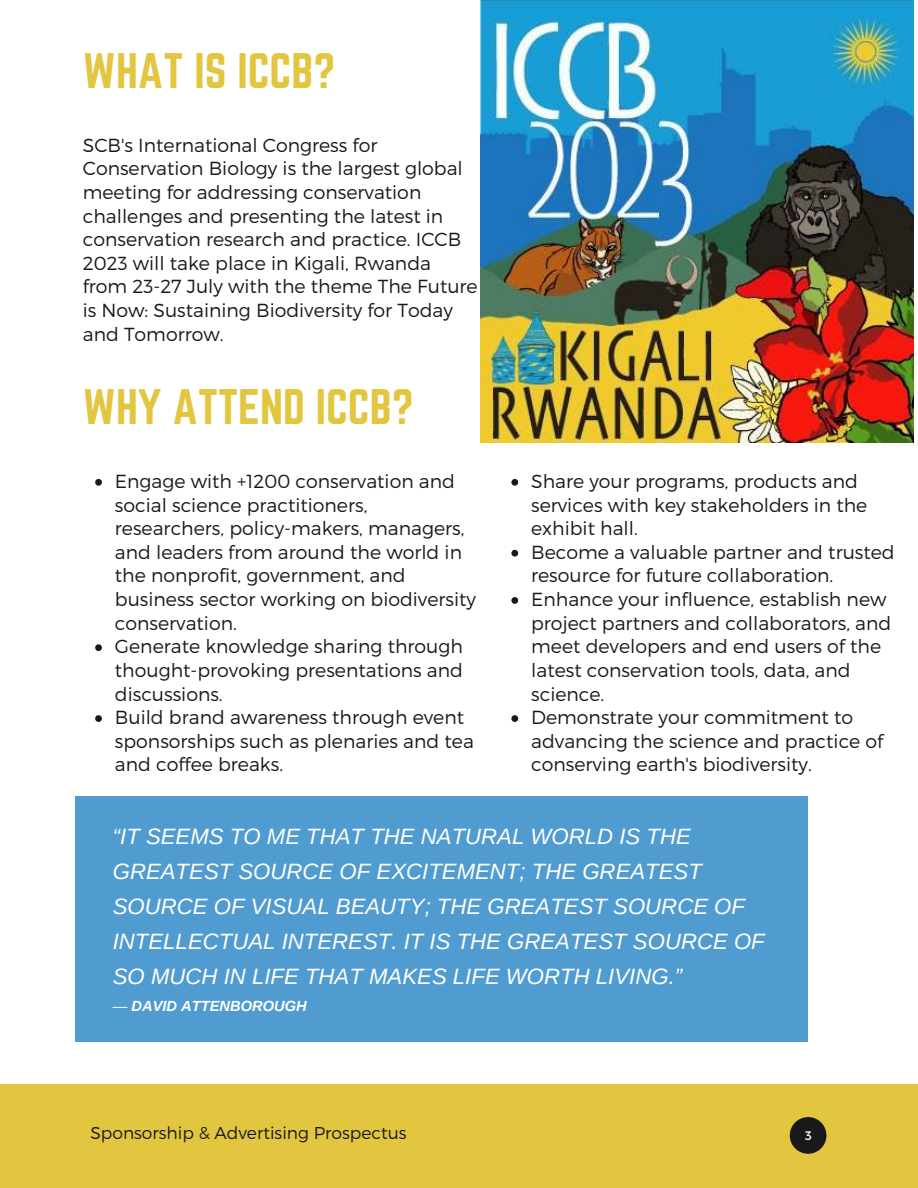
<style>
.page{position:relative;width:918px;height:1188px;background:#fff}
.page>*{position:absolute;margin:0;border:0;box-sizing:border-box;transform-origin:0 0}
.t1{font:43.65px "Norwester";color:#e2c63f}
.t2{font:italic 22.2px/34.8px "Arimo";color:#fff}
.t3{font:300 18.9px/23.7px "Montserrat";color:#191919}
.t4{font:300 17.1px "Montserrat";color:#191919}
.t5{font:italic 700 14.7px "Arimo";color:#fff}
.t6{font:12.45px "Montserrat";color:#fff}
.s1{font-weight:400}
</style>
<div class="page">
<div style="left:76px;top:797px;width:732px;height:245px;background:#509bcf"></div>
<div style="left:0;top:1085px;width:918px;height:103px;background:#e2c63f"></div>
<svg style="left:790px;top:1117px;width:36px;height:37px"></svg>
<img style="left:481px;top:0;width:433px;height:442px">
<svg style="left:95px;top:479px;width:7px;height:7px"></svg>
<svg style="left:95px;top:644px;width:7px;height:7px"></svg>
<svg style="left:95px;top:715px;width:7px;height:7px"></svg>
<svg style="left:511px;top:479px;width:7px;height:7px"></svg>
<svg style="left:511px;top:550px;width:7px;height:7px"></svg>
<svg style="left:511px;top:597px;width:7px;height:7px"></svg>
<svg style="left:511px;top:715px;width:7px;height:7px"></svg>
<h1 class="t1" style="left:83px;top:44px;width:254px">WHAT IS ICCB?</h1>
<p class="t3" style="left:83px;top:132px;width:396px">SCB's International Congress for Conservation Biology is the largest global meeting for addressing conservation challenges and presenting the latest in conservation research and practice. ICCB 2023 will take place in Kigali, Rwanda from 23-27 July with the theme The Future is Now: Sustaining Biodiversity for Today and Tomorrow.</p>
<h1 class="t1" style="left:83px;top:380px;width:332px">WHY ATTEND ICCB?</h1>
<p class="t3" style="left:115px;top:468px;width:363px">Engage with +1200 conservation and social science practitioners, researchers, policy-makers, managers, and leaders from around the world in the nonprofit, government, and business sector working on biodiversity conservation.<br>Generate knowledge sharing through thought-provoking presentations and discussions.<br>Build brand awareness through event sponsorships such as plenaries and tea and coffee breaks.</p>
<p class="t3" style="left:531px;top:468px;width:365px">Share your programs, products and services with key stakeholders in the exhibit hall.<br>Become a valuable partner and trusted resource for future collaboration.<br>Enhance your influence, establish new project partners and collaborators, and meet developers and end users of the latest conservation tools, data, and science.<br>Demonstrate your commitment to advancing the science and practice of conserving earth's biodiversity.</p>
<p class="t2" style="left:113px;top:819px;width:654px">“IT SEEMS TO ME THAT THE NATURAL WORLD IS THE GREATEST SOURCE OF EXCITEMENT; THE GREATEST SOURCE OF VISUAL BEAUTY; THE GREATEST SOURCE OF INTELLECTUAL INTEREST. IT IS THE GREATEST SOURCE OF SO MUCH IN LIFE THAT MAKES LIFE WORTH LIVING.”</p>
<p class="t5" style="left:113px;top:998px;width:196px"><span class="s1">―</span> DAVID ATTENBOROUGH</p>
<p class="t4" style="left:90px;top:1122px;width:318px">Sponsorship &amp; Advertising Prospectus</p>
<p class="t6" style="left:805px;top:1127px;width:8px">3</p>
</div>
